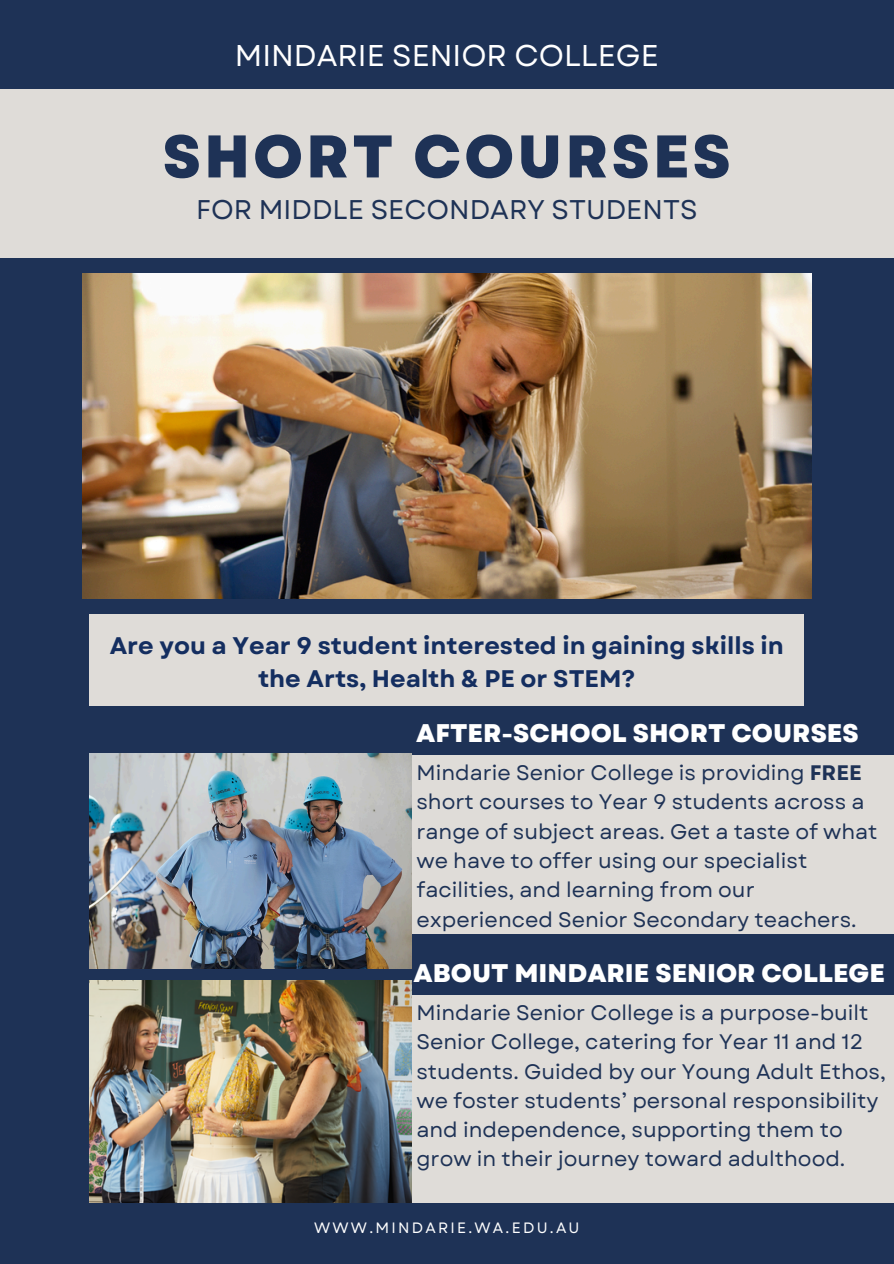
<style>
.page{position:relative;width:894px;height:1264px;background:#fff}
.page>*{position:absolute;margin:0;border:0;box-sizing:border-box;transform-origin:0 0}
.t1{font:800 60px "Garet";letter-spacing:.05em;color:#1e3256}
.t2{font:30px "Garet";color:#fff}
.t3{font:27px "Garet";color:#1e3256}
.t4{font:800 25.5px "Garet";color:#fff}
.t5{font:700 24px/32.7px "Garet";color:#142e60;text-align:center}
.t6{font:21px/29.2px "Garet";color:#1e3256}
.t7{font:15px "Garet";letter-spacing:.15em;color:#fff}
.s1{font-weight:700}
</style>
<div class="page">
<div style="left:0;top:0;width:893px;height:1263px;background:#1e3256"></div>
<div style="left:89px;top:614px;width:715px;height:92px;background:#dfdcd8"></div>
<div style="left:0;top:89px;width:893px;height:169px;background:#dfdcd8"></div>
<div style="left:411px;top:754px;width:482px;height:179px;background:#dfdcd8"></div>
<div style="left:411px;top:995px;width:482px;height:207px;background:#dfdcd8"></div>
<img style="left:83px;top:274px;width:728px;height:325px">
<img style="left:89px;top:753px;width:322px;height:215px">
<img style="left:89px;top:980px;width:322px;height:222px">
<h6 class="t2" style="left:235px;top:34px;width:425px">MINDARIE SENIOR COLLEGE</h6>
<p class="t1" style="left:163px;top:113px;width:569px">SHORT COURSES</p>
<h5 class="t3" style="left:196px;top:190px;width:503px">FOR MIDDLE SECONDARY STUDENTS</h5>
<h6 class="t5" style="left:110px;top:629px;width:675px">Are you a Year 9 student interested in gaining skills in the Arts, Health &amp; PE or STEM?</h6>
<p class="t4" style="left:416px;top:714px;width:444px">AFTER-SCHOOL SHORT COURSES</p>
<h3 class="t6" style="left:416px;top:758px;width:462px">Mindarie Senior College is providing <span class="s1">FREE </span>short courses to Year 9 students across a range of subject areas. Get a taste of what we have to offer using our specialist facilities, and learning from our experienced Senior Secondary teachers.</h3>
<h3 class="t4" style="left:413px;top:954px;width:472px">ABOUT MINDARIE SENIOR COLLEGE</h3>
<p class="t6" style="left:416px;top:998px;width:471px">Mindarie Senior College is a purpose-built Senior College, catering for Year 11 and 12 students. Guided by our Young Adult Ethos, we foster students’ personal responsibility and independence, supporting them to grow in their journey toward adulthood.</p>
<p class="t7" style="left:314px;top:1216px;width:267px">WWW.MINDARIE.WA.EDU.AU</p>
</div>
